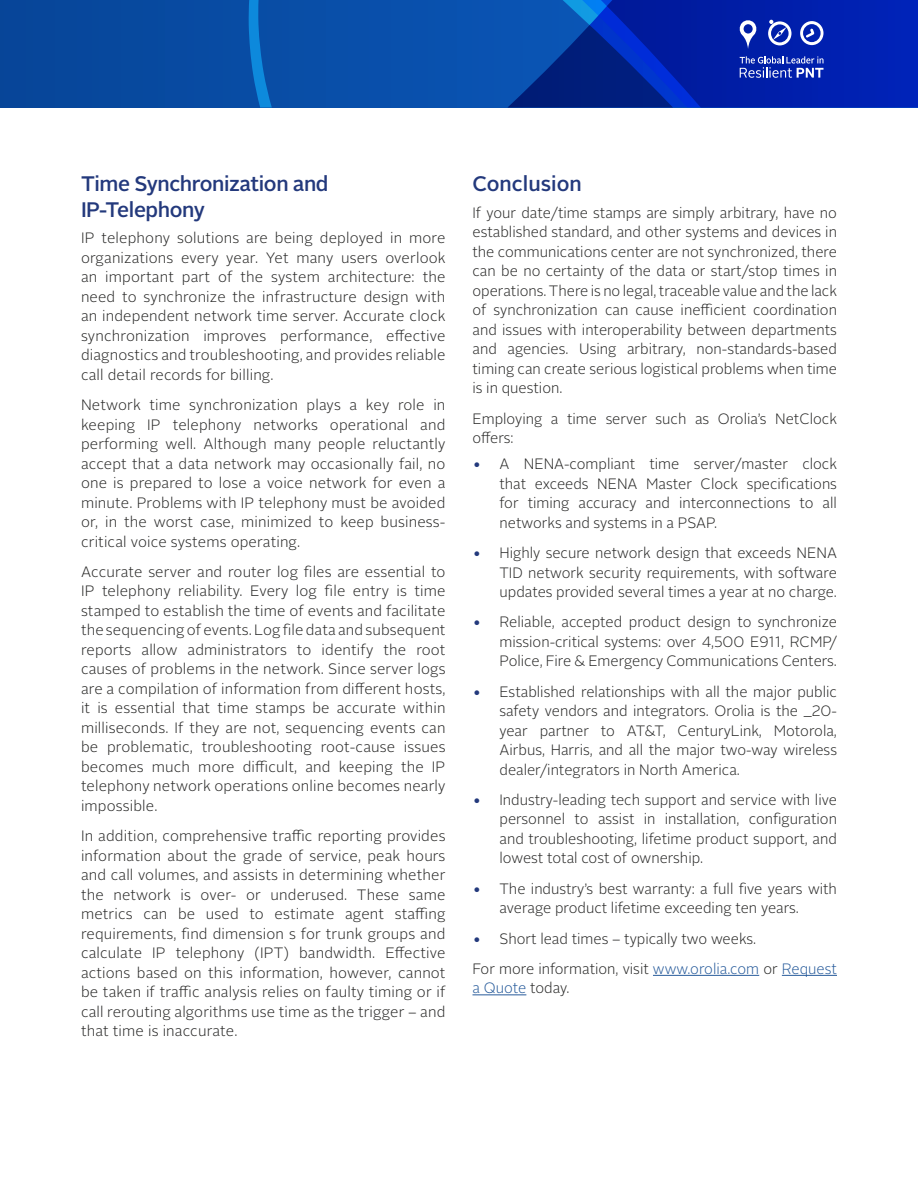
<style>
.page{position:relative;width:918px;height:1188px;background:#fff}
.page>*{position:absolute;margin:0;border:0;box-sizing:border-box;transform-origin:0 0}
.t1{font:500 21px/25.5px "Alright Sans";letter-spacing:-.02em;color:#23397c}
.t2{font:500 21px "Alright Sans";color:#23397c}
.t3{font:300 15px/19.5px "Alright Sans";color:#282827;text-align:justify}
.t4{font:300 15px "Alright Sans";color:#275b9b}
.s1{font-weight:500;font-size:16.2px;color:#23397c}
.s2{color:#275b9b}
.s3{color:#282827}
</style>
<div class="page">
<div style="left:0;top:0;width:918px;height:108px;background:#084ba3"></div>
<svg style="left:701px;top:0;width:217px;height:108px;background:#0020ae"></svg>
<svg style="left:460px;top:0;width:241px;height:108px"></svg>
<svg style="left:249px;top:0;width:23px;height:108px"></svg>
<svg style="left:739px;top:19px;width:18px;height:30px"></svg>
<svg style="left:768px;top:20px;width:23px;height:25px"></svg>
<svg style="left:800px;top:21px;width:24px;height:24px"></svg>
<svg style="left:740px;top:56px;width:84px;height:22px;background:#445ac0"></svg>
<hr style="left:653px;top:975px;width:106px;height:1px;background:#275b9b">
<hr style="left:782px;top:975px;width:55px;height:1px;background:#275b9b">
<hr style="left:472px;top:994px;width:54px;height:1px;background:#275b9b">
<h1 class="t1" style="left:81px;top:172px;width:249px">Time Synchronization and<br>IP-Telephony</h1>
<p class="t3" style="left:81px;top:229px;width:366px">IP telephony solutions are being deployed in more organizations every year. Yet many users overlook an important part of the system architecture: the need to synchronize the infrastructure design with an independent network time server. Accurate clock synchronization improves performance, effective diagnostics and troubleshooting, and provides reliable call detail records for billing.</p>
<p class="t3" style="left:81px;top:395px;width:366px">Network time synchronization plays a key role in keeping IP telephony networks operational and performing well. Although many people reluctantly accept that a data network may occasionally fail, no one is prepared to lose a voice network for even a minute. Problems with IP telephony must be avoided or, in the worst case, minimized to keep business&shy;critical voice systems operating.</p>
<p class="t3" style="left:81px;top:562px;width:366px">Accurate server and router log files are essential to IP telephony reliability. Every log file entry is time stamped to establish the time of events and facilitate the sequencing of events. Log file data and subsequent reports allow administrators to identify the root causes of problems in the network. Since server logs are a compilation of information from different hosts, it is essential that time stamps be accurate within milliseconds. If they are not, sequencing events can be problematic, troubleshooting root-cause issues becomes much more difficult, and keeping the IP telephony network operations online becomes nearly impossible.</p>
<p class="t3" style="left:81px;top:826px;width:366px">In addition, comprehensive traffic reporting provides information about the grade of service, peak hours and call volumes, and assists in determining whether the network is over- or underused. These same metrics can be used to estimate agent staffing requirements, find dimension s for trunk groups and calculate IP telephony (IPT) bandwidth. Effective actions based on this information, however, cannot be taken if traffic analysis relies on faulty timing or if call rerouting algorithms use time as the trigger – and that time is inaccurate.</p>
<h1 class="t2" style="left:472px;top:170px;width:111px">Conclusion</h1>
<p class="t3" style="left:472px;top:203px;width:366px">If your date/time stamps are simply arbitrary, have no established standard, and other systems and devices in the communications center are not synchronized, there can be no certainty of the data or start/stop times in operations. There is no legal, traceable value and the lack of synchronization can cause inefficient coordination and issues with interoperability between departments and agencies. Using arbitrary, non-standards-based timing can create serious logistical problems when time is in question.</p>
<p class="t3" style="left:472px;top:409px;width:366px">Employing a time server such as Orolia’s NetClock offers:</p>
<p class="t3" style="left:500px;top:455px;width:339px;text-indent:-27px"><span class="s1">•</span> A NENA-compliant time server/master clock that exceeds NENA Master Clock specifications for timing accuracy and interconnections to all networks and systems in a PSAP.</p>
<p class="t3" style="left:500px;top:543px;width:339px;text-indent:-27px"><span class="s1">•</span> Highly secure network design that exceeds NENA TID network security requirements, with software updates provided several times a year at no charge.</p>
<p class="t3" style="left:500px;top:613px;width:339px;text-indent:-27px"><span class="s1">•</span> Reliable, accepted product design to synchronize mission-critical systems: over 4,500 E911, RCMP/ Police, Fire &amp; Emergency Communications Centers.</p>
<p class="t3" style="left:500px;top:682px;width:339px;text-indent:-27px"><span class="s1">•</span> Established relationships with all the major public safety vendors and integrators. Orolia is the _20- year partner to AT&amp;T, CenturyLink, Motorola, Airbus, Harris, and all the major two-way wireless dealer/integrators in North America.</p>
<p class="t3" style="left:500px;top:790px;width:339px;text-indent:-27px"><span class="s1">•</span> Industry-leading tech support and service with live personnel to assist in installation, configuration and troubleshooting, lifetime product support, and lowest total cost of ownership.</p>
<p class="t3" style="left:500px;top:879px;width:339px;text-indent:-27px"><span class="s1">•</span> The industry’s best warranty: a full five years with average product lifetime exceeding ten years.</p>
<p class="t3" style="left:472px;top:923px;width:366px;line-height:30.3px"><span class="s1">•</span> Short lead times – typically two weeks.<br>For more information, visit <span class="s2">www.orolia.com</span> or <span class="s2">Request</span></p>
<p class="t4" style="left:472px;top:978px;width:99px">a Quote <span class="s3">today.</span></p>
</div>
